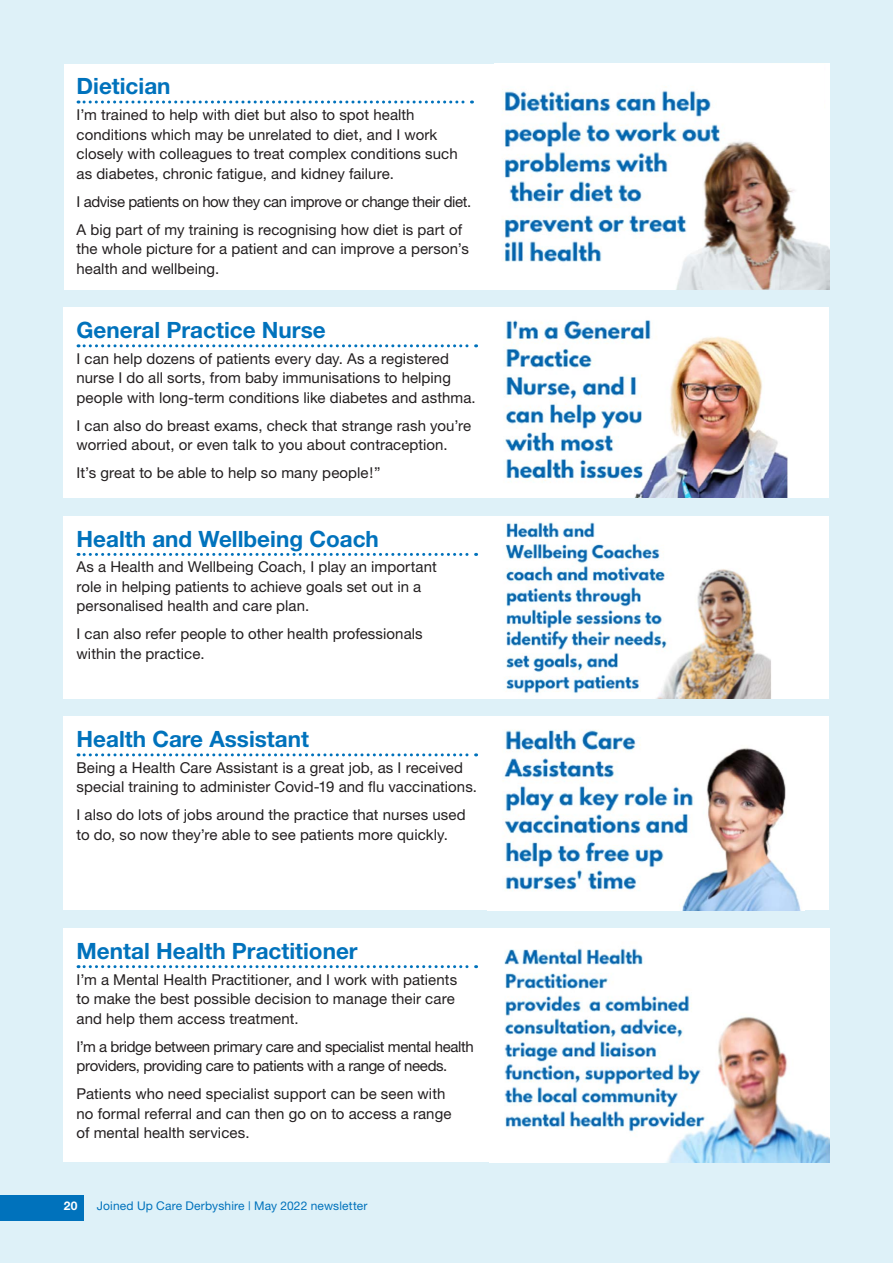
<style>
.page{position:relative;width:893px;height:1263px;background:#def1f8}
.page>*{position:absolute;margin:0;border:0;box-sizing:border-box;transform-origin:0 0}
.H3_strategy_underlin{font:700 22.5px "Helvetica Neue";color:#0072bc}
.t1{font:15px/19.5px "Helvetica Neue";letter-spacing:.005em;color:#231f20}
.t2{font:15px/19.5px "Helvetica Neue";letter-spacing:-.025em;color:#231f20}
.t3{font:12px "Helvetica Neue";letter-spacing:.01em;color:#0072bc}
.t4{font:700 12px "Helvetica Neue";color:#fff}
</style>
<div class="page">
<div style="left:0;top:1194px;width:83px;height:26px;background:#0072bc"></div>
<div style="left:64px;top:64px;width:422px;height:225px;background:#fff"></div>
<svg style="left:78px;top:101px;width:394px;height:3px"></svg>
<div style="left:64px;top:308px;width:426px;height:190px;background:#fff"></div>
<svg style="left:78px;top:344px;width:399px;height:3px"></svg>
<div style="left:64px;top:516px;width:426px;height:182px;background:#fff"></div>
<svg style="left:78px;top:553px;width:399px;height:3px"></svg>
<div style="left:64px;top:928px;width:426px;height:234px;background:#fff"></div>
<svg style="left:78px;top:965px;width:399px;height:3px"></svg>
<div style="left:64px;top:717px;width:426px;height:193px;background:#fff"></div>
<svg style="left:78px;top:753px;width:399px;height:3px"></svg>
<div style="left:486px;top:64px;width:343px;height:225px;background:#fff"></div>
<img style="left:504px;top:90px;width:325px;height:199px">
<div style="left:486px;top:308px;width:343px;height:190px;background:#fff"></div>
<img style="left:504px;top:320px;width:284px;height:178px">
<div style="left:486px;top:516px;width:343px;height:182px;background:#fff"></div>
<img style="left:505px;top:522px;width:266px;height:176px">
<img style="left:490px;top:928px;width:339px;height:234px">
<div style="left:486px;top:717px;width:343px;height:193px;background:#fff"></div>
<img style="left:503px;top:730px;width:298px;height:180px">
<div style="left:717px;top:64px;width:106px;height:47px;background:#fff"></div>
<div style="left:686px;top:308px;width:130px;height:23px;background:#fff"></div>
<div style="left:674px;top:516px;width:142px;height:23px;background:#fff"></div>
<div style="left:674px;top:717px;width:142px;height:23px;background:#fff"></div>
<div style="left:678px;top:928px;width:141px;height:48px;background:#fff"></div>
<h3 class="H3_strategy_underlin" style="left:77px;top:72px;width:96px">Dietician</h3>
<p class="t1" style="left:77px;top:105px;width:383px">I’m trained to help with diet but also to spot health conditions which may be unrelated to diet, and I work closely with colleagues to treat complex conditions such as diabetes, chronic fatigue, and kidney failure.</p>
<p class="t2" style="left:77px;top:191px;width:396px">I advise patients on how they can improve or change their diet.</p>
<p class="t1" style="left:77px;top:219px;width:394px">A big part of my training is recognising how diet is part of the whole picture for a patient and can improve a person’s health and wellbeing.</p>
<h3 class="H3_strategy_underlin" style="left:77px;top:316px;width:251px">General Practice Nurse</h3>
<p class="t1" style="left:77px;top:349px;width:401px">I can help dozens of patients every day. As a registered nurse I do all sorts, from baby immunisations to helping people with long-term conditions like diabetes and asthma.</p>
<p class="t1" style="left:77px;top:416px;width:396px">I can also do breast exams, check that strange rash you’re worried about, or even talk to you about contraception.</p>
<p class="t1" style="left:77px;top:463px;width:305px">It’s great to be able to help so many people!”</p>
<h3 class="H3_strategy_underlin" style="left:77px;top:525px;width:304px">Health and Wellbeing Coach</h3>
<p class="t1" style="left:77px;top:557px;width:362px">As a Health and Wellbeing Coach, I play an important role in helping patients to achieve goals set out in a personalised health and care plan.</p>
<p class="t1" style="left:77px;top:624px;width:348px">I can also refer people to other health professionals within the practice.</p>
<h3 class="H3_strategy_underlin" style="left:77px;top:725px;width:234px">Health Care Assistant</h3>
<p class="t1" style="left:77px;top:758px;width:402px">Being a Health Care Assistant is a great job, as I received special training to administer Covid-19 and flu vaccinations.</p>
<p class="t1" style="left:77px;top:805px;width:391px">I also do lots of jobs around the practice that nurses used to do, so now they’re able to see patients more quickly.</p>
<h3 class="H3_strategy_underlin" style="left:77px;top:937px;width:283px">Mental Health Practitioner</h3>
<p class="t1" style="left:77px;top:969px;width:382px">I’m a Mental Health Practitioner, and I work with patients to make the best possible decision to manage their care and help them access treatment.</p>
<p class="t2" style="left:77px;top:1036px;width:399px">I’m a bridge between primary care and specialist mental health providers, providing care to patients with a range of needs.</p>
<p class="t1" style="left:77px;top:1084px;width:376px">Patients who need specialist support can be seen with no formal referral and can then go on to access a range of mental health services.</p>
<p class="t4" style="left:64px;top:1198px;width:15px">20</p>
<p class="t3" style="left:97px;top:1199px;width:272px">Joined Up Care Derbyshire | May 2022 newsletter</p>
</div>
